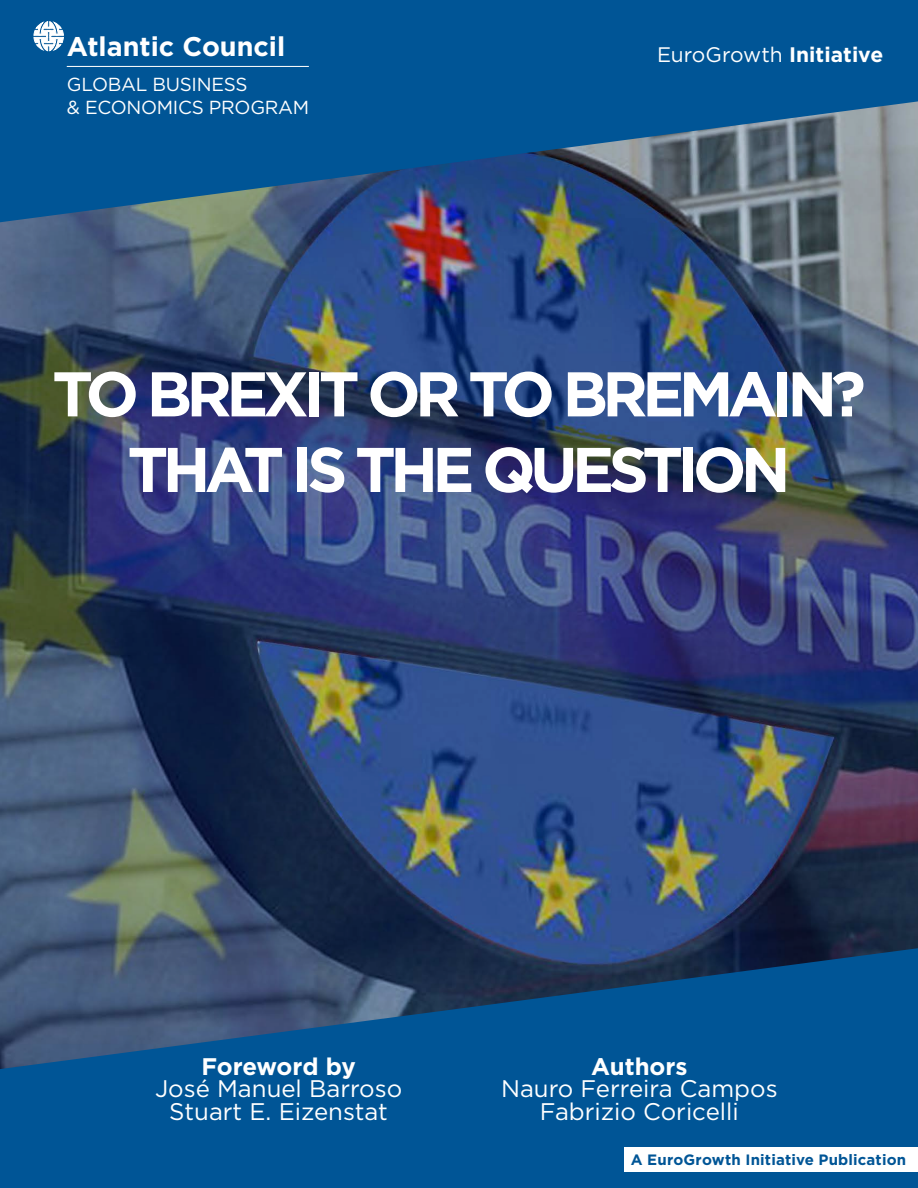
<style>
.page{position:relative;width:918px;height:1188px;background:#fff}
.page>*{position:absolute;margin:0;border:0;box-sizing:border-box;transform-origin:0 0}
.t1{font:700 63px/75.6px "Gotham";letter-spacing:-.09em;color:#fff;text-align:center}
.t2{font:700 27px "Gotham";color:#fff}
.t3{font:24px/22.5px "Gotham";color:#fff;text-align:center}
.t4{font:700 24px "Gotham";letter-spacing:-.005em;color:#fff}
.t5{font:21px "Gotham";letter-spacing:-.015em;color:#fff}
.t6{font:18.9px/22.6px "Gotham";letter-spacing:-.015em;color:#fff}
.t7{font:700 15px "Gotham";letter-spacing:.01em;color:#005596}
.s1{font-weight:700}
</style>
<div class="page">
<img style="left:0;top:222px;width:918px;height:726px">
<svg style="left:0;top:0;width:918px;height:222px;background:#185b90"></svg>
<svg style="left:33px;top:20px;width:31px;height:32px"></svg>
<hr style="left:67px;top:66px;width:242px;height:1px;background:#fff">
<svg style="left:0;top:948px;width:918px;height:240px;background:#0e518a"></svg>
<div style="left:625px;top:1147px;width:293px;height:25px;background:#fff"></div>
<p class="t2" style="left:67px;top:29px;width:220px">Atlantic Council</p>
<p class="t6" style="left:67px;top:73px;width:244px">GLOBAL BUSINESS<br>&amp; ECONOMICS PROGRAM</p>
<p class="t5" style="left:657px;top:41px;width:227px">EuroGrowth <span class="s1">Initiative</span></p>
<h1 class="t1" style="left:52px;top:356px;width:815px">TO BREXIT OR TO BREMAIN?<br>THAT IS THE QUESTION</h1>
<p class="t4" style="left:201px;top:1050px;width:156px">Foreword by</p>
<p class="t3" style="left:155px;top:1077px;width:249px">José Manuel Barroso<br>Stuart E. Eizenstat</p>
<p class="t4" style="left:591px;top:1050px;width:98px">Authors</p>
<p class="t3" style="left:501px;top:1077px;width:278px">Nauro Ferreira Campos<br>Fabrizio Coricelli</p>
<p class="t7" style="left:631px;top:1150px;width:277px">A EuroGrowth Initiative Publication</p>
</div>
